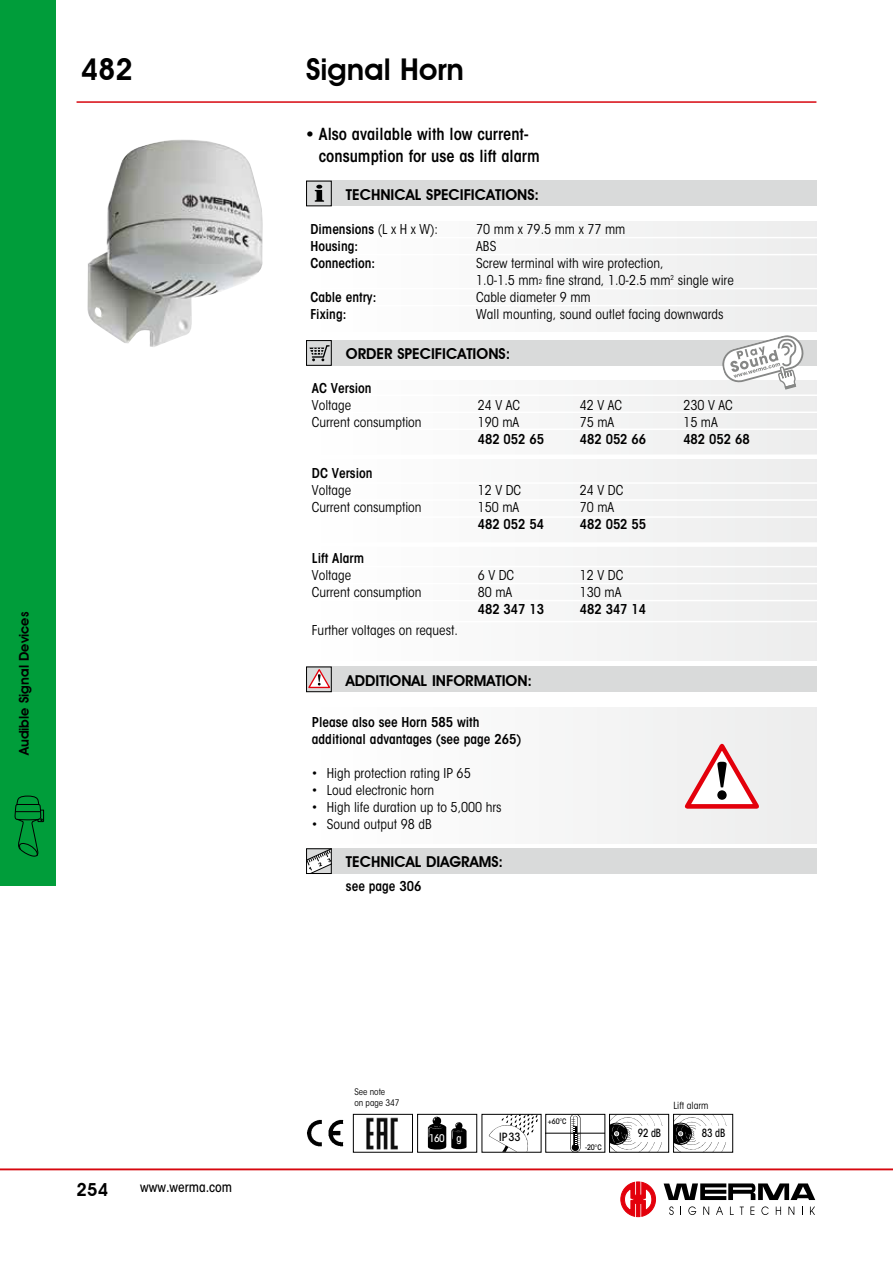
<style>
.page{position:relative;width:893px;height:1263px;background:#fff}
.page>*{position:absolute;margin:0;border:0;box-sizing:border-box;transform-origin:0 0}
.t1{font:600 30px "Avant Garde IT Cby BT";color:#000}
.t2{font:600 18px "Avant Garde IT Cby BT";color:#000}
.t3{font:600 condensed 16.5px/22.5px "ITC Avant Garde Std";color:#000}
.t4{font:600 15px "Avant Garde IT Cby BT";color:#000}
.t5{font:condensed 13.5px/17px "ITC Avant Garde Std";color:#000}
.t6{font:600 condensed 13.5px/17px "ITC Avant Garde Std";color:#000}
.t7{font:600 13.5px "Avant Garde IT Cby BT";color:#000}
.t8{font:500 condensed 13.5px "ITC Avant Garde Std";color:#000}
.t9{font:500 condensed 11.25px "ITC Avant Garde Std";letter-spacing:-.01em;color:#000;scale:.9 1}
.t10{font:500 condensed 11.25px "ITC Avant Garde Std";letter-spacing:-.01em;color:#000}
.t11{font:500 condensed 10.5px "ITC Avant Garde Std";color:#fff}
.t12{font:condensed 9.75px "ITC Avant Garde Std";color:#000}
.t13{font:condensed 9px/10.5px "ITC Avant Garde Std";color:#000}
.t14{font:500 condensed 7.5px "ITC Avant Garde Std";color:#000}
.s1{font-weight:400}
.s2{font-size:6.75px}
</style>
<div class="page">
<svg style="left:621px;top:1182px;width:35px;height:35px"></svg>
<svg style="left:669px;top:1206px;width:5px;height:9px"></svg>
<svg style="left:688px;top:1206px;width:8px;height:9px"></svg>
<svg style="left:703px;top:1206px;width:6px;height:9px"></svg>
<svg style="left:716px;top:1206px;width:7px;height:9px"></svg>
<svg style="left:730px;top:1206px;width:4px;height:9px"></svg>
<svg style="left:740px;top:1206px;width:4px;height:9px"></svg>
<svg style="left:750px;top:1206px;width:4px;height:9px"></svg>
<svg style="left:761px;top:1206px;width:8px;height:9px"></svg>
<svg style="left:776px;top:1206px;width:5px;height:9px"></svg>
<svg style="left:788px;top:1206px;width:6px;height:9px"></svg>
<svg style="left:810px;top:1206px;width:5px;height:9px"></svg>
<svg style="left:664px;top:1183px;width:151px;height:17px"></svg>
<hr style="left:0;top:1169px;width:893px;height:1px;background:#d7070f">
<div style="left:0;top:0;width:55px;height:885px;background:#009d3a"></div>
<svg style="left:14px;top:795px;width:30px;height:62px"></svg>
<img style="left:87px;top:140px;width:176px;height:207px">
<div style="left:306px;top:221px;width:510px;height:111px;background:#f6f6f6"></div>
<hr style="left:298px;top:237px;width:527px;height:1px;background:#fff">
<hr style="left:298px;top:254px;width:527px;height:1px;background:#fff">
<hr style="left:298px;top:288px;width:527px;height:1px;background:#fff">
<hr style="left:298px;top:305px;width:527px;height:1px;background:#fff">
<div style="left:306px;top:380px;width:510px;height:281px;background:#f6f6f6"></div>
<hr style="left:298px;top:411px;width:527px;height:2px;background:#fff">
<hr style="left:298px;top:394px;width:527px;height:2px;background:#fff">
<hr style="left:298px;top:428px;width:527px;height:2px;background:#fff">
<div style="left:298px;top:454px;width:527px;height:5px;background:#fff"></div>
<hr style="left:298px;top:499px;width:527px;height:2px;background:#fff">
<hr style="left:298px;top:482px;width:527px;height:2px;background:#fff">
<hr style="left:298px;top:516px;width:527px;height:2px;background:#fff">
<div style="left:298px;top:542px;width:527px;height:5px;background:#fff"></div>
<hr style="left:298px;top:583px;width:527px;height:1px;background:#fff">
<hr style="left:298px;top:566px;width:527px;height:1px;background:#fff">
<hr style="left:298px;top:600px;width:527px;height:1px;background:#fff">
<hr style="left:298px;top:621px;width:527px;height:1px;background:#fff">
<img style="left:307px;top:1119px;width:37px;height:28px">
<svg style="left:489px;top:1116px;width:49px;height:34px"></svg>
<div style="left:482px;top:1114px;width:59px;height:38px;border:1px solid #000"></div>
<svg style="left:570px;top:1116px;width:10px;height:34px"></svg>
<hr style="left:546px;top:1133px;width:59px;height:1px;background:#000">
<div style="left:546px;top:1114px;width:59px;height:38px;border:1px solid #000"></div>
<svg style="left:611px;top:1116px;width:52px;height:34px"></svg>
<div style="left:609px;top:1114px;width:60px;height:38px;border:1px solid #000"></div>
<div style="left:632px;top:1126px;width:35px;height:15px;background:#fff"></div>
<svg style="left:428px;top:1116px;width:39px;height:34px"></svg>
<div style="left:417px;top:1114px;width:60px;height:38px;border:1px solid #000"></div>
<svg style="left:675px;top:1116px;width:52px;height:34px"></svg>
<div style="left:673px;top:1114px;width:60px;height:38px;border:1px solid #000"></div>
<div style="left:696px;top:1126px;width:35px;height:15px;background:#fff"></div>
<div style="left:306px;top:707px;width:510px;height:136px;background:#f6f6f6"></div>
<hr style="left:77px;top:101px;width:739px;height:2px;background:#d7070f">
<svg style="left:684px;top:743px;width:75px;height:66px"></svg>
<div style="left:306px;top:848px;width:510px;height:26px;background:#d9dada"></div>
<svg style="left:308px;top:850px;width:22px;height:22px"></svg>
<div style="left:306px;top:848px;width:26px;height:26px;border:1px solid #000"></div>
<div style="left:306px;top:340px;width:510px;height:26px;background:#d9dada"></div>
<svg style="left:309px;top:345px;width:21px;height:16px"></svg>
<div style="left:306px;top:340px;width:26px;height:26px;border:1px solid #000"></div>
<div style="left:306px;top:181px;width:510px;height:25px;background:#d9dada"></div>
<svg style="left:315px;top:185px;width:9px;height:17px"></svg>
<div style="left:306px;top:181px;width:26px;height:25px;border:1px solid #000"></div>
<div style="left:306px;top:666px;width:510px;height:26px;background:#d9dada"></div>
<svg style="left:308px;top:669px;width:22px;height:20px"></svg>
<div style="left:306px;top:666px;width:26px;height:26px;border:1px solid #000"></div>
<img style="left:366px;top:1117px;width:32px;height:33px">
<div style="left:353px;top:1114px;width:60px;height:38px;border:1px solid #000"></div>
<svg style="left:722px;top:335px;width:82px;height:55px"></svg>
<p class="t7" style="left:16px;top:755px;width:145px;rotate:-90deg">AUDIBLE SIGNAL DEVICES</p>
<h1 class="t1" style="left:81px;top:51px;width:54px">482</h1>
<h1 class="t1" style="left:306px;top:51px;width:159px">SIGNAL HORN</h1>
<p class="t3" style="left:319px;top:122px;width:222px;text-indent:-13px">• Also available with low current&shy;consumption for use as lift alarm</p>
<p class="t4" style="left:346px;top:185px;width:17px">TECH</p>
<p class="t4" style="left:380px;top:185px;width:62px">NICAL SPECIFICATIO</p>
<p class="t4" style="left:517px;top:185px;width:23px">NS:</p>
<p class="t6" style="left:310px;top:221px;width:129px">Dimensions <span class="s1">(L x H x W):</span></p>
<p class="t5" style="left:476px;top:221px;width:151px">70 mm x 79.5 mm x 77 mm</p>
<p class="t6" style="left:310px;top:238px;width:49px">Housing:</p>
<p class="t5" style="left:476px;top:238px;width:22px">ABS</p>
<p class="t6" style="left:310px;top:255px;width:66px">Connection:</p>
<p class="t5" style="left:476px;top:255px;width:259px">Screw terminal with wire protection,<br>1.0-1.5 mm<span class="s2">2</span> fine strand, 1.0-2.5 mm<sup>2</sup> single wire</p>
<p class="t6" style="left:310px;top:289px;width:67px">Cable entry:</p>
<p class="t5" style="left:476px;top:289px;width:116px">Cable diameter 9 mm</p>
<p class="t6" style="left:310px;top:306px;width:37px">Fixing:</p>
<p class="t5" style="left:476px;top:306px;width:249px">Wall mounting, sound outlet facing downwards</p>
<p class="t4" style="left:346px;top:345px;width:68px">ORDE R SPECIFICATIO</p>
<p class="t4" style="left:488px;top:345px;width:23px">NS:</p>
<p class="t6" style="left:312px;top:379px;width:61px">AC Version</p>
<p class="t5" style="left:312px;top:396px;width:41px">Voltage</p>
<p class="t5" style="left:478px;top:396px;width:44px">24 V AC</p>
<p class="t5" style="left:580px;top:396px;width:44px">42 V AC</p>
<p class="t5" style="left:683px;top:396px;width:51px">230 V AC</p>
<p class="t5" style="left:312px;top:413px;width:111px">Current consumption</p>
<p class="t5" style="left:478px;top:413px;width:43px">190 mA</p>
<p class="t5" style="left:580px;top:413px;width:36px">75 mA</p>
<p class="t5" style="left:683px;top:413px;width:36px">15 mA</p>
<p class="t6" style="left:478px;top:430px;width:68px">482 052 65</p>
<p class="t6" style="left:580px;top:430px;width:68px">482 052 66</p>
<p class="t6" style="left:683px;top:430px;width:68px">482 052 68</p>
<p class="t6" style="left:312px;top:464px;width:62px">DC Version</p>
<p class="t5" style="left:312px;top:481px;width:41px">Voltage</p>
<p class="t5" style="left:478px;top:481px;width:45px">12 V DC</p>
<p class="t5" style="left:580px;top:481px;width:45px">24 V DC</p>
<p class="t5" style="left:312px;top:498px;width:111px">Current consumption</p>
<p class="t5" style="left:478px;top:498px;width:43px">150 mA</p>
<p class="t5" style="left:580px;top:498px;width:36px">70 mA</p>
<p class="t6" style="left:478px;top:515px;width:68px">482 052 54</p>
<p class="t6" style="left:580px;top:515px;width:68px">482 052 55</p>
<p class="t6" style="left:312px;top:549px;width:54px">Lift Alarm</p>
<p class="t5" style="left:312px;top:566px;width:41px">Voltage</p>
<p class="t5" style="left:478px;top:566px;width:38px">6 V DC</p>
<p class="t5" style="left:580px;top:566px;width:45px">12 V DC</p>
<p class="t5" style="left:312px;top:583px;width:111px">Current consumption</p>
<p class="t5" style="left:478px;top:583px;width:36px">80 mA</p>
<p class="t5" style="left:580px;top:583px;width:43px">130 mA</p>
<p class="t6" style="left:478px;top:600px;width:68px">482 347 13</p>
<p class="t6" style="left:580px;top:600px;width:68px">482 347 14</p>
<p class="t5" style="left:312px;top:622px;width:148px">Further voltages on request.</p>
<p class="t4" style="left:346px;top:672px;width:188px">ADDITIONAL INFORMATION:</p>
<p class="t6" style="left:312px;top:714px;width:211px">Please also see Horn 585 with additional advantages (see page 265)</p>
<p class="t5" style="left:312px;top:765px;width:160px">• High protection rating IP 65</p>
<p class="t5" style="left:312px;top:782px;width:124px">• Loud electronic horn</p>
<p class="t5" style="left:312px;top:799px;width:191px">• High life duration up to 5,000 hrs</p>
<p class="t5" style="left:312px;top:816px;width:121px">• Sound output 98 dB</p>
<p class="t4" style="left:346px;top:853px;width:17px">TECH</p>
<p class="t4" style="left:380px;top:853px;width:101px">NICAL DIAGRAMS</p>
<p class="t4" style="left:499px;top:853px;width:6px">:</p>
<p class="t6" style="left:346px;top:877px;width:77px">see page 306</p>
<h2 class="t2" style="left:77px;top:1179px;width:33px">254</h2>
<p class="t8" style="left:140px;top:1179px;width:93px">www.werma.com</p>
<p class="t13" style="left:354px;top:1087px;width:47px">See note<br>on page 347</p>
<p class="t11" style="left:429px;top:1132px;width:34px">160 g</p>
<p class="t10" style="left:499px;top:1130px;width:23px">IP33</p>
<p class="t14" style="left:548px;top:1116px;width:20px">+60°C</p>
<p class="t14" style="left:585px;top:1142px;width:18px">-20°C</p>
<p class="t9" style="left:638px;top:1126px;width:27px">92 dB</p>
<p class="t12" style="left:673px;top:1100px;width:37px">Lift alarm</p>
<p class="t9" style="left:702px;top:1126px;width:27px">83 dB</p>
</div>
